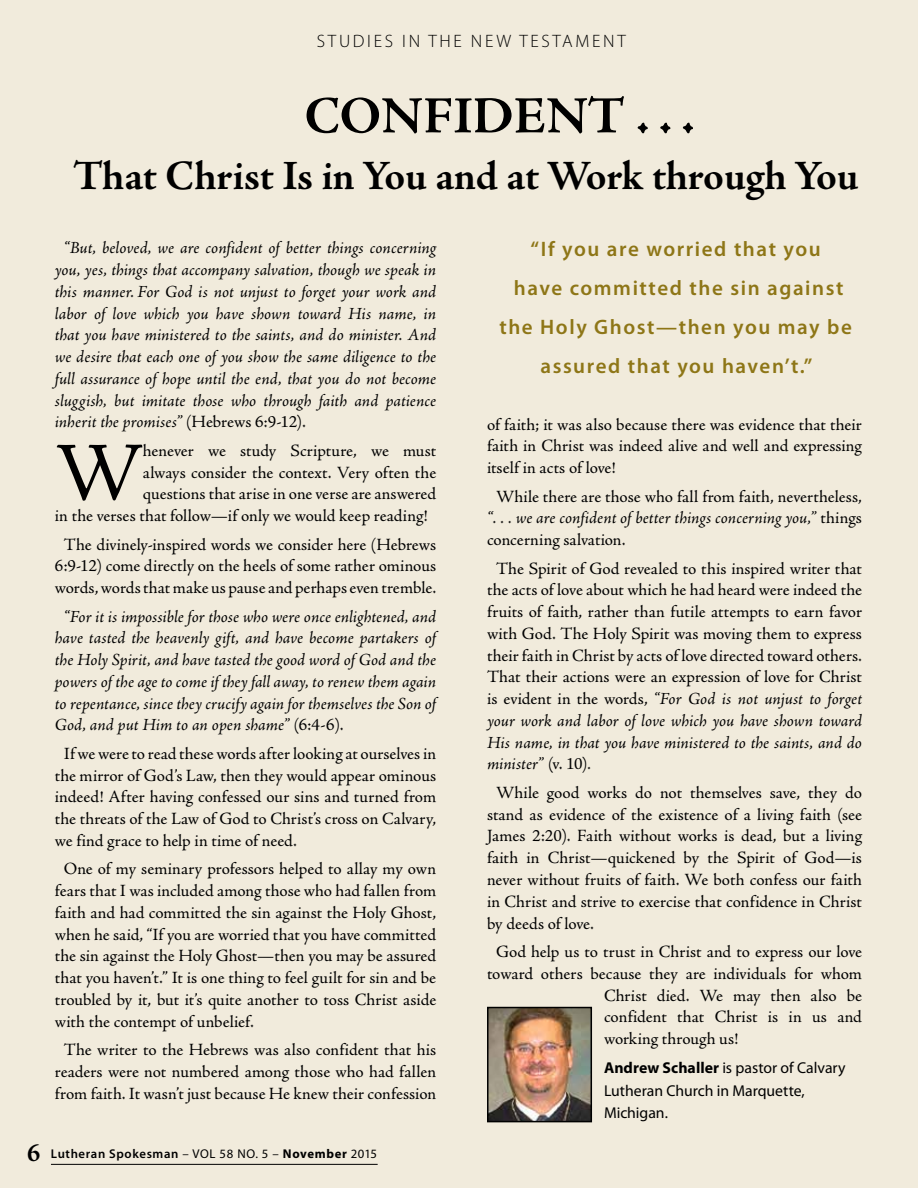
<style>
.page{position:relative;width:918px;height:1188px;background:#f1ebdc}
.page>*{position:absolute;margin:0;border:0;box-sizing:border-box;transform-origin:0 0}
.t1{font:83.7px "Adobe Jenson Pro";color:#000}
.t2{font:700 52.5px "Adobe Jenson Pro";color:#000}
.t3{font:700 42px "Adobe Jenson Pro";letter-spacing:-.005em;color:#000}
.t4{font:600 21px/39px "Myriad Pro";letter-spacing:.075em;color:#8e7617;text-align:center}
.t5{font:300 18px "Myriad Pro";letter-spacing:.15em;color:#000}
.t6{font:17.25px/21.8px "Adobe Jenson Pro";color:#000;text-align:justify}
.t7{font:italic 17.25px/21.8px "Adobe Jenson Pro";color:#000;text-align:justify}
.t8{font:15.75px/22.5px "Myriad Pro";letter-spacing:-.005em;color:#000}
.t9{font:600 12.75px "Myriad Pro";letter-spacing:.05em;color:#000}
.s1{font-style:normal}
.s2{font-family:"Adobe Jenson Pro";font-weight:700;font-size:25.5px}
.s3{font-weight:400}
.s4{font-weight:700}
.s5{font-style:italic}
</style>
<div class="page">
<hr style="left:51px;top:1164px;width:327px;height:1px;background:#000">
<img style="left:490px;top:1010px;width:99px;height:109px">
<div style="left:487px;top:1007px;width:105px;height:115px;border:2px solid #000"></div>
<p class="t5" style="left:317px;top:31px;width:310px">STUDIES IN THE NEW TESTAMENT</p>
<h2 class="t2" style="left:305px;top:86px;width:391px">CONFIDENT . . .</h2>
<h3 class="t3" style="left:73px;top:152px;width:787px">That Christ Is in You and at Work through You</h3>
<p class="t7" style="left:55px;top:238px;width:383px;text-indent:9px">“But, beloved, we are confident of better things concerning you, yes, things that accompany salvation, though we speak in this manner. For God is not unjust to forget your work and labor of love which you have shown toward His name, in that you have ministered to the saints, and do minister. And we desire that each one of you show the same diligence to the full assurance of hope until the end, that you do not become sluggish, but imitate those who through faith and patience inherit the promises” <span class="s1">(Hebrews 6:9-12).</span></p>
<h1 class="t1" style="left:55px;top:426px;width:90px">W</h1>
<p class="t6" style="left:143px;top:440px;width:295px">henever we study Scripture, we must</p>
<p class="t6" style="left:143px;top:462px;width:295px">always consider the context. Very often the</p>
<p class="t6" style="left:143px;top:483px;width:295px">questions that arise in one verse are answered</p>
<p class="t6" style="left:55px;top:505px;width:374px">in the verses that follow—if only we would keep reading!</p>
<p class="t6" style="left:55px;top:534px;width:383px;text-align:center">The divinely-inspired words we consider here (Hebrews<br>6:9-12) come directly on the heels of some rather ominous words, words that make us pause and perhaps even tremble.</p>
<p class="t7" style="left:55px;top:606px;width:383px;text-indent:9px">“For it is impossible for those who were once enlightened, and have tasted the heavenly gift, and have become partakers of the Holy Spirit, and have tasted the good word of God and the powers of the age to come if they fall away, to renew them again to repentance, since they crucify again for themselves the Son of God, and put Him to an open shame” <span class="s1">(6:4-6).</span></p>
<p class="t6" style="left:55px;top:743px;width:383px;text-indent:9px">If we were to read these words after looking at ourselves in the mirror of God’s Law, then they would appear ominous indeed! After having confessed our sins and turned from the threats of the Law of God to Christ’s cross on Calvary, we find grace to help in time of need.</p>
<p class="t6" style="left:55px;top:858px;width:383px;text-indent:9px">One of my seminary professors helped to allay my own fears that I was included among those who had fallen from faith and had committed the sin against the Holy Ghost, when he said, “If you are worried that you have committed the sin against the Holy Ghost—then you may be assured that you haven’t.” It is one thing to feel guilt for sin and be troubled by it, but it’s quite another to toss Christ aside with the contempt of unbelief.</p>
<p class="t6" style="left:55px;top:1039px;width:383px;text-align:center">The writer to the Hebrews was also confident that his readers were not numbered among those who had fallen from faith. It wasn’t just because He knew their confession</p>
<p class="t9" style="left:27px;top:1147px;width:352px"><span class="s2">6</span> Lutheran Spokesman <span class="s3">– VOL 58 NO. 5 –</span> <span class="s4">November</span> <span class="s3">2015</span></p>
<p class="t4" style="left:499px;top:229px;width:354px">“If you are worried that you<br>have committed the sin against the Holy Ghost—then you may be assured that you haven’t.”</p>
<p class="t6" style="left:487px;top:414px;width:377px">of faith; it was also because there was evidence that their faith in Christ was indeed alive and well and expressing itself in acts of love!</p>
<p class="t6" style="left:487px;top:486px;width:377px;text-indent:9px">While there are those who fall from faith, nevertheless, <span class="s5">“. . . we are confident of better things concerning you,”</span> things concerning salvation.</p>
<p class="t6" style="left:487px;top:558px;width:377px;text-indent:9px">The Spirit of God revealed to this inspired writer that the acts of love about which he had heard were indeed the fruits of faith, rather than futile attempts to earn favor with God. The Holy Spirit was moving them to express their faith in Christ by acts of love directed toward others.<br>That their actions were an expression of love for Christ is evident in the words, <span class="s5">“For God is not unjust to forget your work and labor of love which you have shown toward His name, in that you have ministered to the saints, and do minister”</span> (v. 10)<span class="s5">.</span></p>
<p class="t6" style="left:487px;top:782px;width:377px;text-indent:9px">While good works do not themselves save, they do stand as evidence of the existence of a living faith (see James 2:20). Faith without works is dead, but a living faith in Christ—quickened by the Spirit of God—is never without fruits of faith. We both confess our faith in Christ and strive to exercise that confidence in Christ by deeds of love.</p>
<p class="t6" style="left:496px;top:941px;width:368px">God help us to trust in Christ and to express our love</p>
<p class="t6" style="left:487px;top:963px;width:377px">toward others because they are individuals for whom</p>
<p class="t6" style="left:604px;top:985px;width:259px">Christ died. We may then also be</p>
<p class="t6" style="left:604px;top:1006px;width:259px">confident that Christ is in us and</p>
<p class="t6" style="left:604px;top:1028px;width:136px">working through us!</p>
<p class="t8" style="left:604px;top:1057px;width:243px"><span class="s4">Andrew Schaller</span> is pastor of Calvary<br>Lutheran Church in Marquette,<br>Michigan.</p>
</div>
